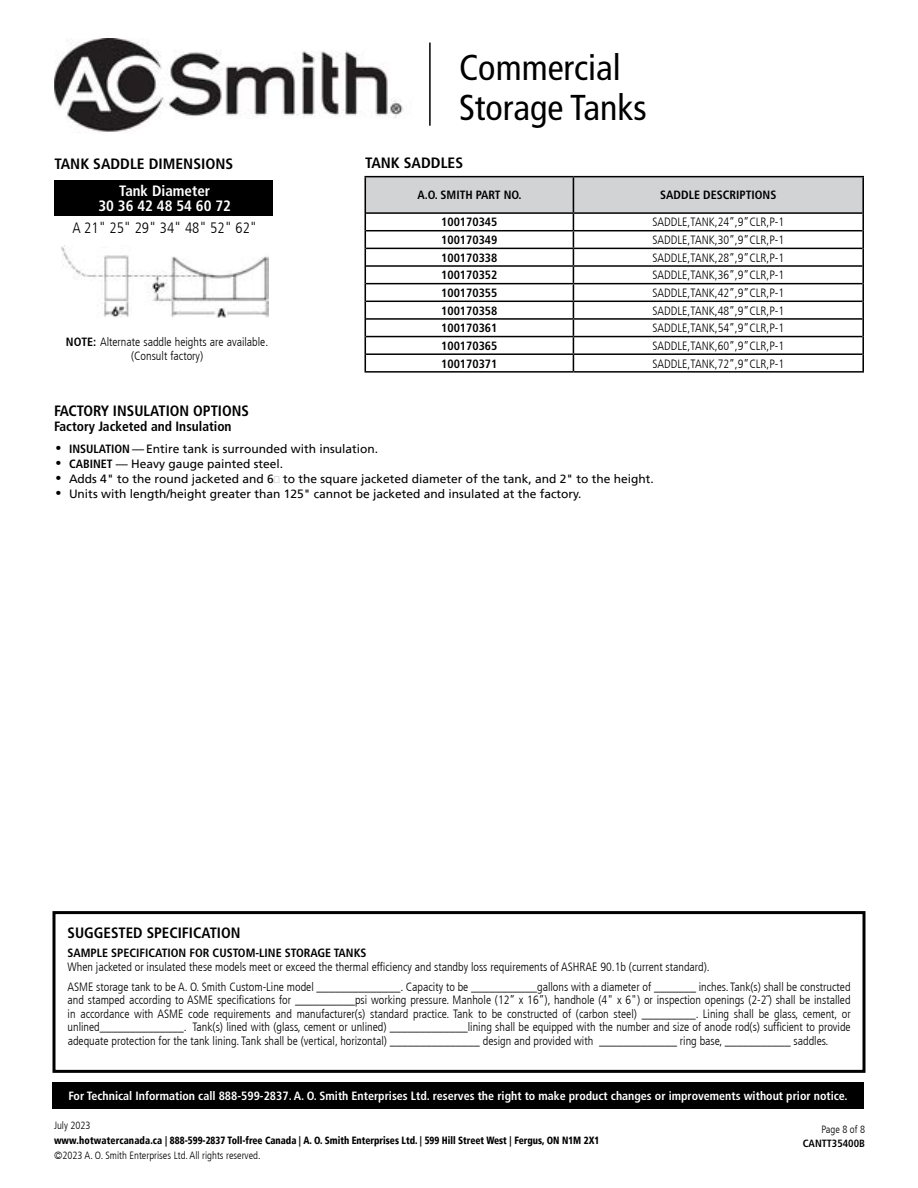
<style>
.page{position:relative;width:918px;height:1188px;background:#fff}
.page>*{position:absolute;margin:0;border:0;box-sizing:border-box;transform-origin:0 0}
.t1{font:condensed 36px/40.5px "Frutiger LT Std";color:#000}
.t2{font:700 condensed 15px "Frutiger LT Std";color:#000}
.t3{font:700 condensed 15px "Frutiger LT Std";color:#000;scale:1.04 1}
.t4{font:700 condensed 15px/15px "Frutiger LT Std";color:#fff;text-align:center}
.t5{font:300 condensed 15px "Frutiger LT Std";color:#000}
.t6{font:700 condensed 13.5px "Frutiger LT Std";color:#000}
.t7{font:300 condensed 12px/13.5px "Frutiger LT Std";color:#000;text-align:center}
.t8{font:12px "Frutiger LT";color:#000}
.t9{font:700 condensed 12px "Frutiger LT Std";color:#000}
.t10{font:700 condensed 12px "Frutiger LT Std";color:#fff}
.t11{font:900 condensed 10.5px "Frutiger LT";color:#000;scale:.9 1}
.t12{font:300 condensed 10.5px "Frutiger LT Std";color:#000}
.t13{font:700 condensed 10.5px "Frutiger LT Std";color:#000}
.s1{font-weight:700}
.s2{font-family:"Frutiger LT Std";font-weight:700;font-stretch:condensed}
</style>
<div class="page">
<hr style="left:364px;top:176px;width:209px;height:1px;background:#000">
<hr style="left:573px;top:176px;width:291px;height:1px;background:#000">
<hr style="left:364px;top:371px;width:209px;height:2px;background:#000">
<hr style="left:573px;top:371px;width:291px;height:2px;background:#000">
<svg style="left:365px;top:177px;width:499px;height:194px"></svg>
<img style="left:62px;top:245px;width:207px;height:73px">
<div style="left:55px;top:180px;width:218px;height:35px;background:#000"></div>
<hr style="left:429px;top:43px;width:2px;height:83px;background:#000">
<img style="left:54px;top:38px;width:349px;height:94px">
<div style="left:52px;top:1082px;width:811px;height:27px;background:#000"></div>
<div style="left:52px;top:911px;width:814px;height:162px;border:3px solid #000"></div>
<p class="t3" style="left:54px;top:155px;width:173px">TANK SADDLE DIMENSIONS</p>
<p class="t4" style="left:98px;top:183px;width:134px">Tank Diameter<br>30 36 42 48 54 60 72</p>
<p class="t5" style="left:72px;top:219px;width:186px">A 21" 25" 29" 34" 48" 52" 62"</p>
<p class="t7" style="left:66px;top:334px;width:204px;line-height:14.4px"><span class="s1">NOTE:</span> Alternate saddle heights are available. (Consult factory)</p>
<h1 class="t1" style="left:459px;top:47px;width:189px">Commercial<br>Storage Tanks</h1>
<p class="t3" style="left:365px;top:154px;width:96px">TANK SADDLES</p>
<p class="t9" style="left:417px;top:188px;width:106px">A.O. SMITH PART NO.</p>
<p class="t9" style="left:660px;top:188px;width:118px">SADDLE DESCRIPTIONS</p>
<p class="t9" style="left:441px;top:215px;width:58px">100170345</p>
<p class="t7" style="left:652px;top:216px;width:133px">SADDLE,TANK,24”,9”CLR,P-1</p>
<p class="t9" style="left:441px;top:233px;width:58px">100170349</p>
<p class="t7" style="left:652px;top:233px;width:133px">SADDLE,TANK,30”,9”CLR,P-1</p>
<p class="t9" style="left:441px;top:250px;width:58px">100170338</p>
<p class="t7" style="left:652px;top:251px;width:133px">SADDLE,TANK,28”,9”CLR,P-1</p>
<p class="t9" style="left:441px;top:268px;width:58px">100170352</p>
<p class="t7" style="left:652px;top:269px;width:133px">SADDLE,TANK,36”,9”CLR,P-1</p>
<p class="t9" style="left:441px;top:286px;width:58px">100170355</p>
<p class="t7" style="left:652px;top:286px;width:133px">SADDLE,TANK,42”,9”CLR,P-1</p>
<p class="t9" style="left:441px;top:303px;width:58px">100170358</p>
<p class="t7" style="left:652px;top:304px;width:133px">SADDLE,TANK,48”,9”CLR,P-1</p>
<p class="t9" style="left:441px;top:321px;width:58px">100170361</p>
<p class="t7" style="left:652px;top:322px;width:133px">SADDLE,TANK,54”,9”CLR,P-1</p>
<p class="t9" style="left:441px;top:339px;width:58px">100170365</p>
<p class="t7" style="left:652px;top:339px;width:133px">SADDLE,TANK,60”,9”CLR,P-1</p>
<p class="t9" style="left:441px;top:356px;width:58px">100170371</p>
<p class="t7" style="left:652px;top:357px;width:133px">SADDLE,TANK,72”,9”CLR,P-1</p>
<p class="t2" style="left:54px;top:402px;width:197px">FACTORY INSULATION OPTIONS</p>
<p class="t6" style="left:54px;top:418px;width:179px">Factory Jacketed and Insulation</p>
<p class="t8" style="left:56px;top:442px;width:324px">• <span class="s2">INSULATION</span> — Entire tank is surrounded with insulation.</p>
<p class="t8" style="left:56px;top:457px;width:229px">• <span class="s2">CABINET</span> — Heavy gauge painted steel.</p>
<p class="t8" style="left:56px;top:472px;width:600px">• Adds 4" to the round jacketed and 6˝ to the square jacketed diameter of the tank, and 2" to the height.</p>
<p class="t8" style="left:56px;top:487px;width:528px">• Units with length/height greater than 125" cannot be jacketed and insulated at the factory.</p>
<p class="t2" style="left:68px;top:923px;width:175px">SUGGESTED SPECIFICATION</p>
<p class="t9" style="left:68px;top:946px;width:301px">SAMPLE SPECIFICATION FOR CUSTOM-LINE STORAGE TANKS</p>
<p class="t7" style="left:68px;top:956px;width:785px;line-height:20.2px;text-align:left">When jacketed or insulated these models meet or exceed the thermal efficiency and standby loss requirements of ASHRAE 90.1b (current standard).<br>ASME storage tank to be A. O. Smith Custom-Line model ______________. Capacity to be ___________gallons with a diameter of _______ inches. Tank(s) shall be constructed</p>
<p class="t7" style="left:68px;top:994px;width:785px;text-align:justify">and stamped according to ASME specifications for __________psi working pressure. Manhole (12” x 16”), handhole (4" x 6") or inspection openings (2-2˝) shall be installed in accordance with ASME code requirements and manufacturer(s) standard practice. Tank to be constructed of (carbon steel) _________. Lining shall be glass, cement, or unlined______________. Tank(s) lined with (glass, cement or unlined) _____________lining shall be equipped with the number and size of anode rod(s) sufficient to provide adequate protection for the tank lining. Tank shall be (vertical, horizontal) _______________ design and provided with _____________ ring base, ___________ saddles.</p>
<p class="t10" style="left:68px;top:1089px;width:781px">For Technical Information call 888-599-2837. A. O. Smith Enterprises Ltd. reserves the right to make product changes or improvements without prior notice.</p>
<p class="t12" style="left:54px;top:1119px;width:38px">July 2023</p>
<p class="t11" style="left:54px;top:1134px;width:607px">www.hotwatercanada.ca | 888-599-2837 Toll-free Canada | A. O. Smith Enterprises Ltd. | 599 Hill Street West | Fergus, ON N1M 2X1</p>
<p class="t12" style="left:54px;top:1149px;width:208px">©2023 A. O. Smith Enterprises Ltd. All rights reserved.</p>
<p class="t12" style="left:821px;top:1124px;width:45px">Page 8 of 8</p>
<p class="t13" style="left:803px;top:1137px;width:64px">CANTT35400B</p>
</div>
